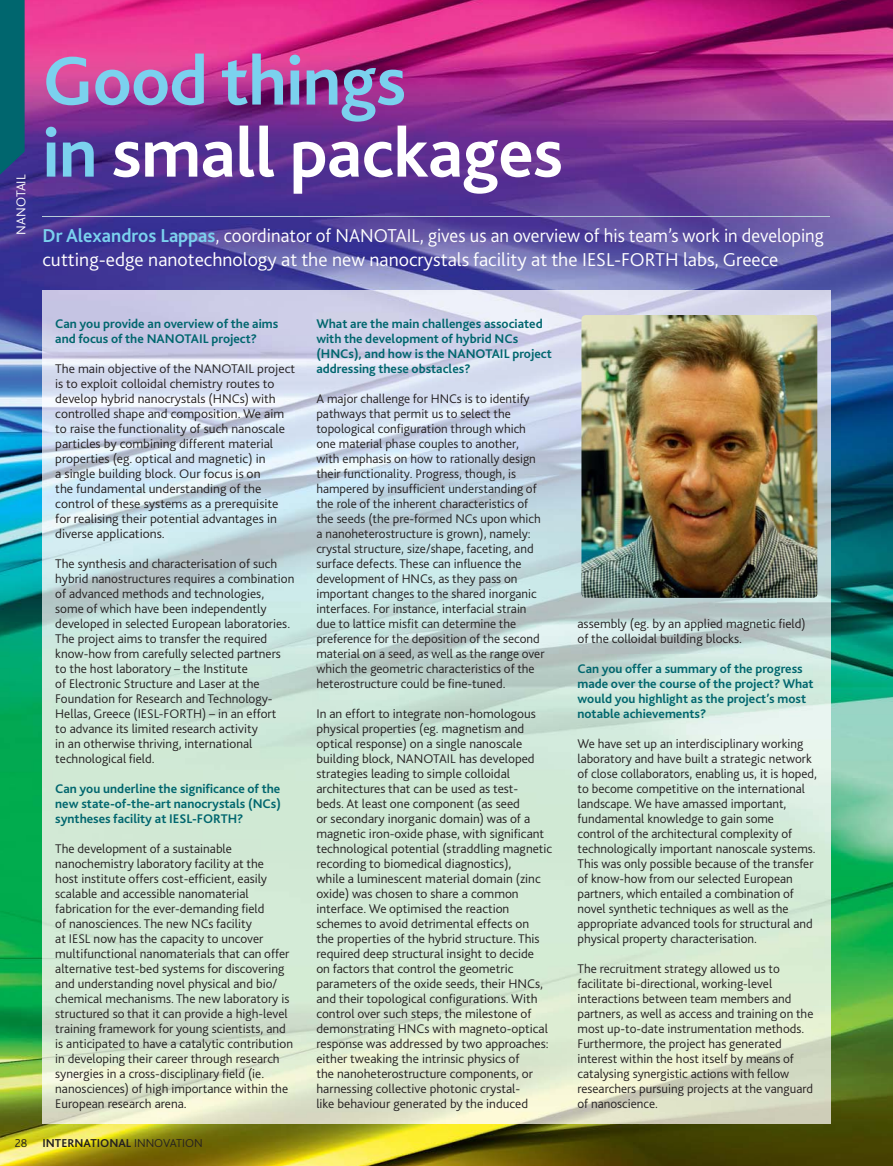
<style>
.page{position:relative;width:893px;height:1166px;background:#fff}
.page>*{position:absolute;margin:0;border:0;box-sizing:border-box;transform-origin:0 0}
.t1{font:700 72px/72px "Bliss 2";letter-spacing:-.01em;color:#fff}
.t2{font:300 19.5px/24px "Bliss 2";color:#fff}
.t3{font:300 13.5px "Bliss 2";color:#fff}
.t4{font:300 13.2px/15px "Bliss 2";color:#231f20}
.t5{font:700 13.2px/15px "Bliss 2";color:#00666e}
.t6{font:700 12px "Bliss 2";color:#231f20}
.s1{color:#7bd1ee}
.s2{font-weight:700;color:#7bd1ee}
.s3{font-weight:300}
</style>
<div class="page">
<img style="left:0;top:0;width:893px;height:1165px">
<img style="left:43px;top:290px;width:787px;height:833px">
<hr style="left:43px;top:216px;width:787px;height:1px;background:#b7cdd8">
<img style="left:581px;top:315px;width:236px;height:282px;border-radius:4px">
<svg style="left:0;top:0;width:25px;height:189px;background:#0a5d72"></svg>
<p class="t3" style="left:16px;top:234px;width:62px;rotate:-90deg">NANOTAIL</p>
<p class="t1" style="left:43px;top:52px;width:522px"><span class="s1">Good things<br>in</span> small packages</p>
<p class="t2" style="left:43px;top:226px;width:783px"><span class="s2">Dr Alexandros Lappas</span>, coordinator of NANOTAIL, gives us an overview of his team’s work in developing cutting-edge nanotechnology at the new nanocrystals facility at the IESL-FORTH labs, Greece</p>
<p class="t5" style="left:55px;top:317px;width:225px">Can you provide an overview of the aims and focus of the NANOTAIL project?</p>
<p class="t4" style="left:55px;top:362px;width:241px">The main objective of the NANOTAIL project is to exploit colloidal chemistry routes to develop hybrid nanocrystals (HNCs) with controlled shape and composition. We aim to raise the functionality of such nanoscale particles by combining different material properties (eg. optical and magnetic) in<br>a single building block. Our focus is on<br>the fundamental understanding of the control of these systems as a prerequisite for realising their potential advantages in diverse applications.</p>
<p class="t4" style="left:55px;top:557px;width:241px">The synthesis and characterisation of such hybrid nanostructures requires a combination of advanced methods and technologies, some of which have been independently developed in selected European laboratories.<br>The project aims to transfer the required know-how from carefully selected partners to the host laboratory – the Institute<br>of Electronic Structure and Laser at the Foundation for Research and Technology-Hellas, Greece (IESL-FORTH) – in an effort<br>to advance its limited research activity<br>in an otherwise thriving, international technological field.</p>
<p class="t5" style="left:55px;top:782px;width:227px;text-align:justify">Can you underline the significance of the new state-of-the-art nanocrystals (NCs) syntheses facility at IESL-FORTH?</p>
<p class="t4" style="left:55px;top:842px;width:239px">The development of a sustainable nanochemistry laboratory facility at the<br>host institute offers cost-efficient, easily scalable and accessible nanomaterial fabrication for the ever-demanding field<br>of nanosciences. The new NCs facility<br>at IESL now has the capacity to uncover multifunctional nanomaterials that can offer alternative test-bed systems for discovering and understanding novel physical and bio/ chemical mechanisms. The new laboratory is structured so that it can provide a high-level training framework for young scientists, and is anticipated to have a catalytic contribution in developing their career through research synergies in a cross-disciplinary field (ie. nanosciences) of high importance within the European research arena.</p>
<p class="t5" style="left:316px;top:317px;width:237px">What are the main challenges associated with the development of hybrid NCs (HNCs), and how is the NANOTAIL project addressing these obstacles?</p>
<p class="t4" style="left:316px;top:392px;width:230px">A major challenge for HNCs is to identify pathways that permit us to select the topological configuration through which one material phase couples to another, with emphasis on how to rationally design their functionality. Progress, though, is hampered by insufficient understanding of the role of the inherent characteristics of the seeds (the pre-formed NCs upon which a nanoheterostructure is grown), namely: crystal structure, size/shape, faceting, and surface defects. These can influence the development of HNCs, as they pass on important changes to the shared inorganic interfaces. For instance, interfacial strain due to lattice misfit can determine the preference for the deposition of the second material on a seed, as well as the range over which the geometric characteristics of the heterostructure could be fine-tuned.</p>
<p class="t4" style="left:316px;top:707px;width:237px">In an effort to integrate non-homologous physical properties (eg. magnetism and optical response) on a single nanoscale building block, NANOTAIL has developed strategies leading to simple colloidal architectures that can be used as test-<br>beds. At least one component (as seed<br>or secondary inorganic domain) was of a magnetic iron-oxide phase, with significant technological potential (straddling magnetic recording to biomedical diagnostics),<br>while a luminescent material domain (zinc oxide) was chosen to share a common interface. We optimised the reaction schemes to avoid detrimental effects on<br>the properties of the hybrid structure. This required deep structural insight to decide<br>on factors that control the geometric parameters of the oxide seeds, their HNCs, and their topological configurations. With control over such steps, the milestone of demonstrating HNCs with magneto-optical response was addressed by two approaches: either tweaking the intrinsic physics of<br>the nanoheterostructure components, or harnessing collective photonic crystal-<br>like behaviour generated by the induced</p>
<p class="t4" style="left:577px;top:617px;width:230px">assembly (eg. by an applied magnetic field) of the colloidal building blocks.</p>
<p class="t5" style="left:577px;top:662px;width:238px">Can you offer a summary of the progress made over the course of the project? What would you highlight as the project’s most notable achievements?</p>
<p class="t4" style="left:577px;top:737px;width:241px">We have set up an interdisciplinary working laboratory and have built a strategic network of close collaborators, enabling us, it is hoped, to become competitive on the international landscape. We have amassed important, fundamental knowledge to gain some<br>control of the architectural complexity of technologically important nanoscale systems.<br>This was only possible because of the transfer of know-how from our selected European partners, which entailed a combination of novel synthetic techniques as well as the appropriate advanced tools for structural and physical property characterisation.</p>
<p class="t4" style="left:577px;top:962px;width:237px">The recruitment strategy allowed us to facilitate bi-directional, working-level interactions between team members and partners, as well as access and training on the most up-to-date instrumentation methods.<br>Furthermore, the project has generated interest within the host itself by means of catalysing synergistic actions with fellow researchers pursuing projects at the vanguard of nanoscience.</p>
<p class="t6" style="left:15px;top:1138px;width:189px"><span class="s3">28</span> INTERNATIONAL <span class="s3">INNOVATION</span></p>
</div>
